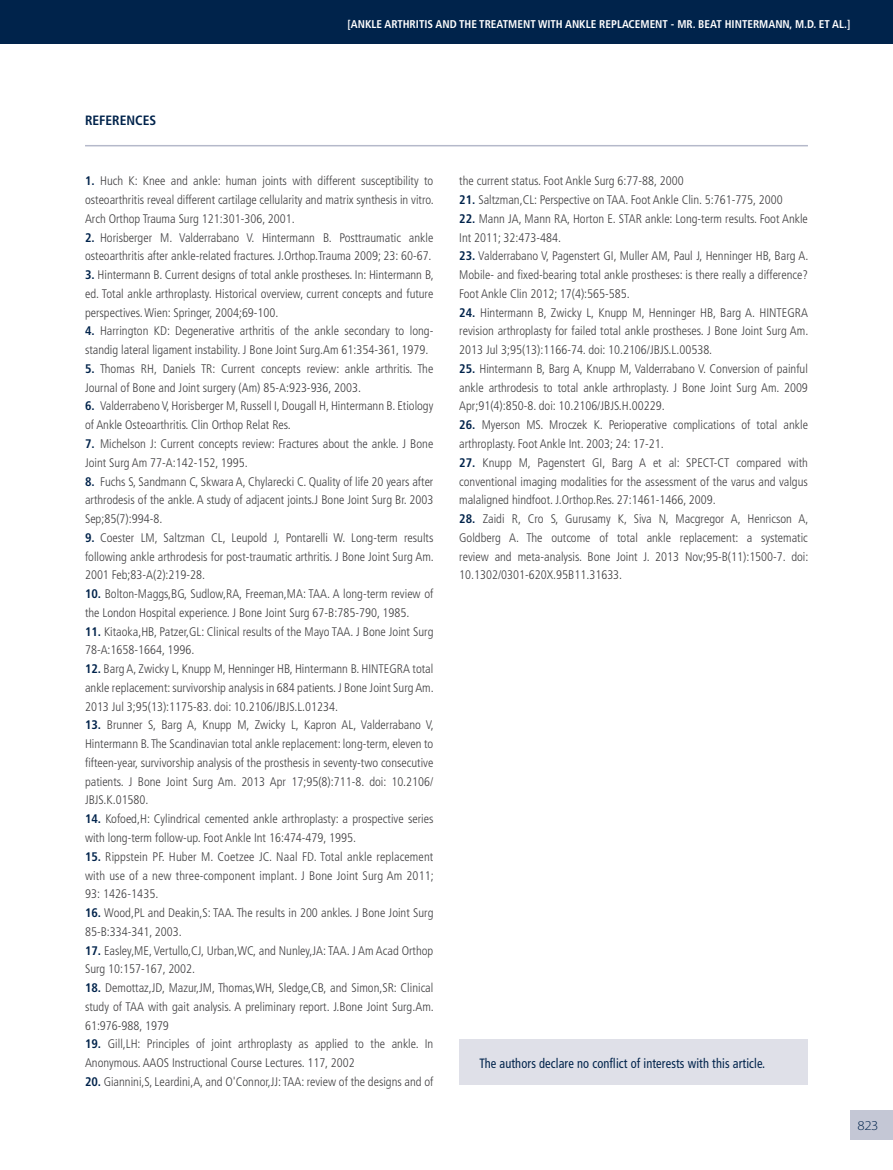
<style>
.page{position:relative;width:893px;height:1170px;background:#fff}
.page>*{position:absolute;margin:0;border:0;box-sizing:border-box;transform-origin:0 0}
.t1{font:condensed 13.5px "Frutiger";letter-spacing:.01em;color:#00234b;scale:.92 1}
.t2{font:700 condensed 13.5px "Frutiger";color:#00234b}
.t3{font:300 13.5px "Myriad Pro";color:#00234b;scale:1.1 1}
.t4{font:300 condensed 12.45px/18.8px "Frutiger";color:#414042;text-align:justify}
.t5{font:700 condensed 11.25px "Frutiger";color:#fff}
.s1{font-weight:700;color:#00234b}
</style>
<div class="page">
<div style="left:850px;top:1110px;width:43px;height:30px;background:#c4c7d5"></div>
<div style="left:0;top:0;width:893px;height:44px;background:#00234b"></div>
<hr style="left:85px;top:145px;width:723px;height:1px;background:#b5b9ca">
<div style="left:459px;top:1039px;width:349px;height:46px;background:#dfe0e8"></div>
<p class="t5" style="left:348px;top:17px;width:50px">[ANKLE ARTHRITIS</p>
<p class="t5" style="left:435px;top:17px;width:31px">AN D THE</p>
<p class="t5" style="left:479px;top:17px;width:13px">TREATMENT</p>
<p class="t5" style="left:538px;top:17px;width:7px">WITH</p>
<p class="t5" style="left:565px;top:17px;width:48px">ANKLE REPLACEMENT</p>
<p class="t5" style="left:671px;top:17px;width:34px">- MR . BEAT</p>
<p class="t5" style="left:725px;top:17px;width:15px">HINTERMANN</p>
<p class="t5" style="left:790px;top:17px;width:62px">, M.D. ET AL.]</p>
<p class="t2" style="left:85px;top:112px;width:43px">REFERENCE</p>
<p class="t2" style="left:150px;top:112px;width:8px">S</p>
<p class="t4" style="left:85px;top:172px;width:350px"><span class="s1">1.</span> Huch K: Knee and ankle: human joints with different susceptibility to osteoarthritis reveal different cartilage cellularity and matrix synthesis in vitro.<br>Arch Orthop Trauma Surg 121:301-306, 2001.</p>
<p class="t4" style="left:85px;top:228px;width:350px"><span class="s1">2.</span> Horisberger M. Valderrabano V. Hintermann B. Posttraumatic ankle osteoarthritis after ankle-related fractures. J.Orthop.Trauma 2009; 23: 60-67.</p>
<p class="t4" style="left:85px;top:265px;width:350px"><span class="s1">3.</span> Hintermann B. Current designs of total ankle prostheses. In: Hintermann B, ed. Total ankle arthroplasty. Historical overview, current concepts and future perspectives. Wien: Springer, 2004;69-100.</p>
<p class="t4" style="left:85px;top:322px;width:350px"><span class="s1">4.</span> Harrington KD: Degenerative arthritis of the ankle secondary to long&shy;standig lateral ligament instability. J Bone Joint Surg.Am 61:354-361, 1979.</p>
<p class="t4" style="left:85px;top:359px;width:350px"><span class="s1">5.</span> Thomas RH, Daniels TR: Current concepts review: ankle arthritis. The<br>Journal of Bone and Joint surgery (Am) 85-A:923-936, 2003.</p>
<p class="t4" style="left:85px;top:397px;width:350px"><span class="s1">6.</span> Valderrabeno V, Horisberger M, Russell I, Dougall H, Hintermann B. Etiology of Ankle Osteoarthritis. Clin Orthop Relat Res.</p>
<p class="t4" style="left:85px;top:434px;width:350px"><span class="s1">7.</span> Michelson J: Current concepts review: Fractures about the ankle. J Bone<br>Joint Surg Am 77-A:142-152, 1995.</p>
<p class="t4" style="left:85px;top:472px;width:350px"><span class="s1">8.</span> Fuchs S, Sandmann C, Skwara A, Chylarecki C. Quality of life 20 years after arthrodesis of the ankle. A study of adjacent joints.J Bone Joint Surg Br. 2003<br>Sep;85(7):994-8.</p>
<p class="t4" style="left:85px;top:528px;width:350px"><span class="s1">9.</span> Coester LM, Saltzman CL, Leupold J, Pontarelli W. Long-term results following ankle arthrodesis for post-traumatic arthritis. J Bone Joint Surg Am.<br>2001 Feb;83-A(2):219-28.</p>
<p class="t4" style="left:85px;top:584px;width:350px"><span class="s1">10.</span> Bolton-Maggs,BG, Sudlow,RA, Freeman,MA: TAA. A long-term review of the London Hospital experience. J Bone Joint Surg 67-B:785-790, 1985.</p>
<p class="t4" style="left:85px;top:622px;width:350px"><span class="s1">11.</span> Kitaoka,HB, Patzer,GL: Clinical results of the Mayo TAA. J Bone Joint Surg<br>78-A:1658-1664, 1996.</p>
<p class="t4" style="left:85px;top:659px;width:350px"><span class="s1">12.</span> Barg A, Zwicky L, Knupp M, Henninger HB, Hintermann B. HINTEGRA total ankle replacement: survivorship analysis in 684 patients. J Bone Joint Surg Am.<br>2013 Jul 3;95(13):1175-83. doi: 10.2106/JBJS.L.01234.</p>
<p class="t4" style="left:85px;top:715px;width:350px"><span class="s1">13.</span> Brunner S, Barg A, Knupp M, Zwicky L, Kapron AL, Valderrabano V, Hintermann B. The Scandinavian total ankle replacement: long-term, eleven to fifteen-year, survivorship analysis of the prosthesis in seventy-two consecutive patients. J Bone Joint Surg Am. 2013 Apr 17;95(8):711-8. doi: 10.2106/ JBJS.K.01580.</p>
<p class="t4" style="left:85px;top:809px;width:350px"><span class="s1">14.</span> Kofoed,H: Cylindrical cemented ankle arthroplasty: a prospective series with long-term follow-up. Foot Ankle Int 16:474-479, 1995.</p>
<p class="t4" style="left:85px;top:847px;width:350px"><span class="s1">15.</span> Rippstein PF. Huber M. Coetzee JC. Naal FD. Total ankle replacement with use of a new three-component implant. J Bone Joint Surg Am 2011; 93: 1426-1435.</p>
<p class="t4" style="left:85px;top:903px;width:350px"><span class="s1">16.</span> Wood,PL and Deakin,S: TAA. The results in 200 ankles. J Bone Joint Surg<br>85-B:334-341, 2003.</p>
<p class="t4" style="left:85px;top:940px;width:350px"><span class="s1">17.</span> Easley,ME, Vertullo,CJ, Urban,WC, and Nunley,JA: TAA. J Am Acad Orthop<br>Surg 10:157-167, 2002.</p>
<p class="t4" style="left:85px;top:978px;width:350px"><span class="s1">18.</span> Demottaz,JD, Mazur,JM, Thomas,WH, Sledge,CB, and Simon,SR: Clinical study of TAA with gait analysis. A preliminary report. J.Bone Joint Surg.Am.<br>61:976-988, 1979</p>
<p class="t4" style="left:85px;top:1034px;width:350px"><span class="s1">19.</span> Gill,LH: Principles of joint arthroplasty as applied to the ankle. In<br>Anonymous. AAOS Instructional Course Lectures. 117, 2002</p>
<p class="t4" style="left:85px;top:1072px;width:350px"><span class="s1">20.</span> Giannini,S, Leardini,A, and O'Connor,JJ: TAA: review of the designs and of</p>
<p class="t4" style="left:459px;top:172px;width:226px">the current status. Foot Ankle Surg 6:77-88, 2000</p>
<p class="t4" style="left:459px;top:190px;width:325px"><span class="s1">21.</span> Saltzman,CL: Perspective on TAA. Foot Ankle Clin. 5:761-775, 2000</p>
<p class="t4" style="left:459px;top:209px;width:350px"><span class="s1">22.</span> Mann JA, Mann RA, Horton E. STAR ankle: Long-term results. Foot Ankle<br>Int 2011; 32:473-484.</p>
<p class="t4" style="left:459px;top:247px;width:351px"><span class="s1">23.</span> Valderrabano V, Pagenstert GI, Muller AM, Paul J, Henninger HB, Barg A.<br>Mobile- and fixed-bearing total ankle prostheses: is there really a difference?<br>Foot Ankle Clin 2012; 17(4):565-585.</p>
<p class="t4" style="left:459px;top:303px;width:351px"><span class="s1">24.</span> Hintermann B, Zwicky L, Knupp M, Henninger HB, Barg A. HINTEGRA revision arthroplasty for failed total ankle prostheses. J Bone Joint Surg Am.<br>2013 Jul 3;95(13):1166-74. doi: 10.2106/JBJS.L.00538.</p>
<p class="t4" style="left:459px;top:359px;width:350px"><span class="s1">25.</span> Hintermann B, Barg A, Knupp M, Valderrabano V. Conversion of painful ankle arthrodesis to total ankle arthroplasty. J Bone Joint Surg Am. 2009<br>Apr;91(4):850-8. doi: 10.2106/JBJS.H.00229.</p>
<p class="t4" style="left:459px;top:415px;width:350px"><span class="s1">26.</span> Myerson MS. Mroczek K. Perioperative complications of total ankle arthroplasty. Foot Ankle Int. 2003; 24: 17-21.</p>
<p class="t4" style="left:459px;top:453px;width:350px"><span class="s1">27.</span> Knupp M, Pagenstert GI, Barg A et al: SPECT-CT compared with conventional imaging modalities for the assessment of the varus and valgus malaligned hindfoot. J.Orthop.Res. 27:1461-1466, 2009.</p>
<p class="t4" style="left:459px;top:509px;width:351px"><span class="s1">28.</span> Zaidi R, Cro S, Gurusamy K, Siva N, Macgregor A, Henricson A, Goldberg A. The outcome of total ankle replacement: a systematic review and meta-analysis. Bone Joint J. 2013 Nov;95-B(11):1500-7. doi:<br>10.1302/0301-620X.95B11.31633.</p>
<p class="t1" style="left:479px;top:1054px;width:312px">The authors declare no conflict of interests with this article.</p>
<p class="t3" style="left:857px;top:1117px;width:21px">823</p>
</div>
